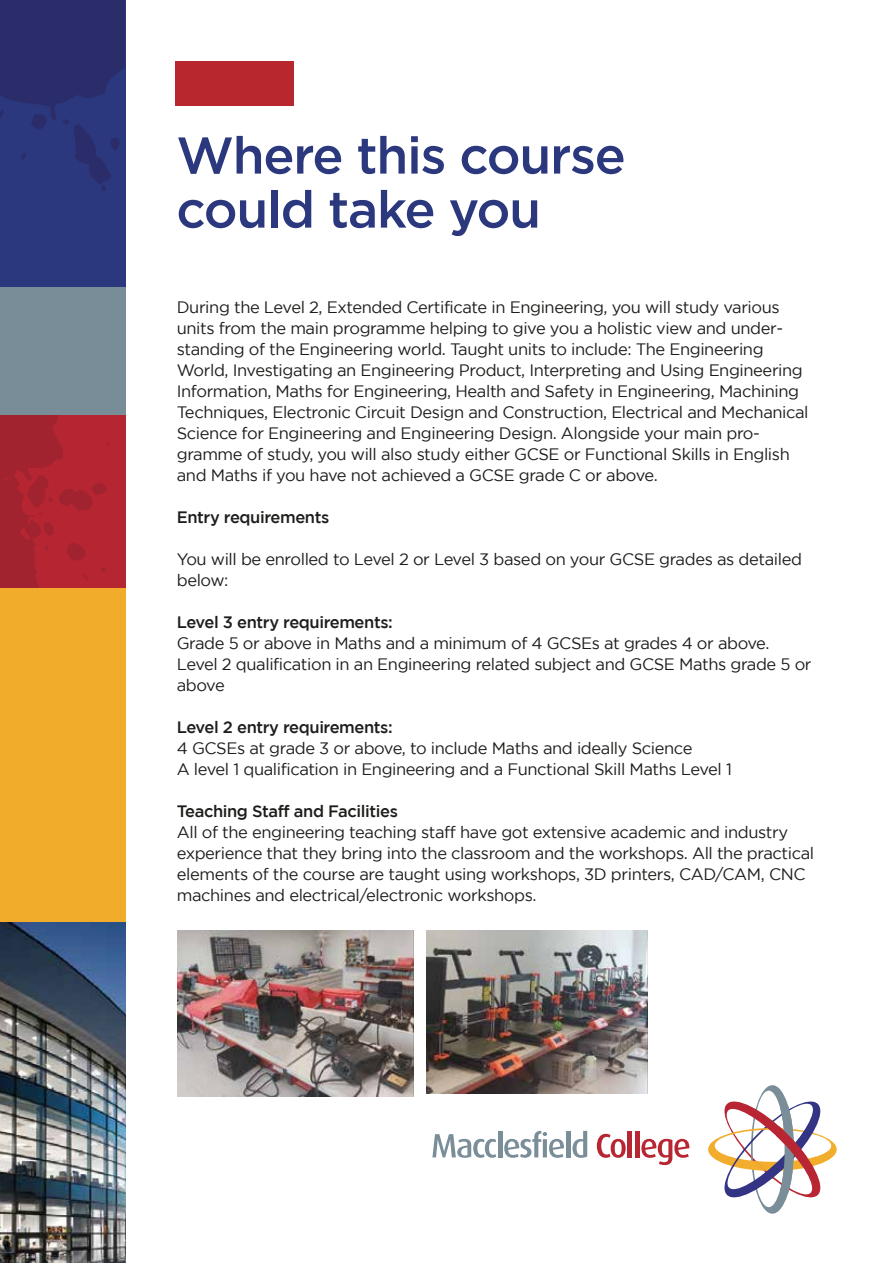
<style>
.page{position:relative;width:893px;height:1263px;background:#fff}
.page>*{position:absolute;margin:0;border:0;box-sizing:border-box;transform-origin:0 0}
.t1{font:500 51.6px/54px "Gotham";letter-spacing:-.025em;color:#2b387d}
.t2{font:16.5px/21px "Gotham";letter-spacing:-.025em;color:#1d1d1b}
.t3{font:500 16.5px "Gotham";letter-spacing:-.025em;color:#1d1d1b}
</style>
<div class="page">
<div style="left:176px;top:61px;width:118px;height:44px;background:#b8272e"></div>
<svg style="left:708px;top:1085px;width:129px;height:129px"></svg>
<svg style="left:432px;top:1134px;width:64px;height:24px"></svg>
<hr style="left:498px;top:1131px;width:4px;height:26px;background:#798e99">
<svg style="left:504px;top:1130px;width:60px;height:28px"></svg>
<hr style="left:566px;top:1131px;width:4px;height:26px;background:#798e99">
<svg style="left:572px;top:1131px;width:15px;height:27px"></svg>
<svg style="left:597px;top:1134px;width:29px;height:24px"></svg>
<hr style="left:628px;top:1131px;width:4px;height:26px;background:#b72632">
<hr style="left:635px;top:1131px;width:4px;height:26px;background:#b72632">
<svg style="left:641px;top:1139px;width:48px;height:26px"></svg>
<img style="left:0;top:922px;width:126px;height:341px">
<div style="left:0;top:0;width:126px;height:427px;background:#2b387d"></div>
<div style="left:0;top:370px;width:126px;height:504px;background:#b62532"></div>
<div style="left:0;top:287px;width:126px;height:128px;background:#798d98"></div>
<div style="left:0;top:588px;width:126px;height:334px;background:#f2ac2c"></div>
<svg style="left:0;top:415px;width:109px;height:173px"></svg>
<svg style="left:0;top:0;width:125px;height:191px"></svg>
<img style="left:177px;top:931px;width:237px;height:165px">
<img style="left:427px;top:931px;width:220px;height:162px">
<h1 class="t1" style="left:176px;top:127px;width:451px">Where this course could take you</h1>
<p class="t2" style="left:177px;top:297px;width:633px">During the Level 2, Extended Certificate in Engineering, you will study various units from the main programme helping to give you a holistic view and under&shy;standing of the Engineering world. Taught units to include: The Engineering World, Investigating an Engineering Product, Interpreting and Using Engineering Information, Maths for Engineering, Health and Safety in Engineering, Machining Techniques, Electronic Circuit Design and Construction, Electrical and Mechanical Science for Engineering and Engineering Design. Alongside your main pro&shy;gramme of study, you will also study either GCSE or Functional Skills in English and Maths if you have not achieved a GCSE grade C or above.</p>
<p class="t3" style="left:177px;top:508px;width:154px">Entry requirements</p>
<p class="t2" style="left:177px;top:549px;width:627px">You will be enrolled to Level 2 or Level 3 based on your GCSE grades as detailed below:</p>
<p class="t3" style="left:177px;top:613px;width:217px">Level 3 entry requirements:</p>
<p class="t2" style="left:177px;top:633px;width:636px">Grade 5 or above in Maths and a minimum of 4 GCSEs at grades 4 or above.<br>Level 2 qualification in an Engineering related subject and GCSE Maths grade 5 or above</p>
<p class="t3" style="left:177px;top:718px;width:217px">Level 2 entry requirements:</p>
<p class="t2" style="left:177px;top:738px;width:557px">4 GCSEs at grade 3 or above, to include Maths and ideally Science<br>A level 1 qualification in Engineering and a Functional Skill Maths Level 1</p>
<p class="t3" style="left:177px;top:802px;width:223px">Teaching Staff and Facilities</p>
<p class="t2" style="left:177px;top:822px;width:639px">All of the engineering teaching staff have got extensive academic and industry experience that they bring into the classroom and the workshops. All the practical elements of the course are taught using workshops, 3D printers, CAD/CAM, CNC machines and electrical/electronic workshops.</p>
</div>
